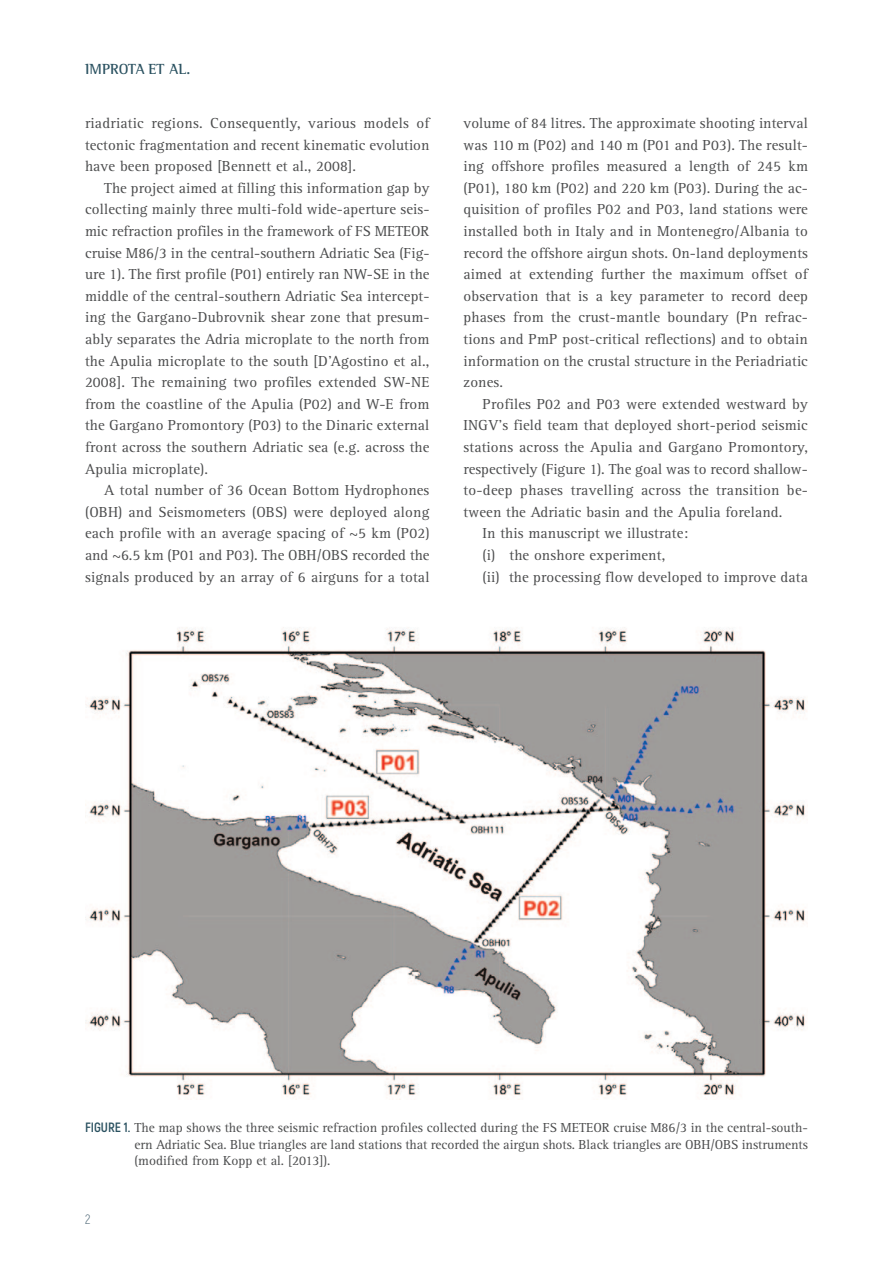
<style>
.page{position:relative;width:893px;height:1263px;background:#fff}
.page>*{position:absolute;margin:0;border:0;box-sizing:border-box;transform-origin:0 0}
.t1{font:15px/21.6px "Rotis Serif";letter-spacing:.01em;color:#4b4c4d;text-align:justify}
.t2{font:700 15px "Rotis Semi Serif";color:#2b5261}
.t3{font:13.5px/16.2px "Rotis Serif";letter-spacing:-.005em;color:#4b4c4d;text-align:justify}
.t4{font:300 13.5px "Akrobat";color:#486271}
.s1{font-family:"Akrobat";font-weight:700;color:#2b5261}
</style>
<div class="page">
<img style="left:85px;top:627px;width:723px;height:471px">
<p class="t2" style="left:85px;top:64px;width:107px">IMPROTA ET AL.</p>
<p class="t1" style="left:85px;top:113px;width:346px">riadriatic regions. Consequently, various models of tectonic fragmentation and recent kinematic evolution have been proposed [Bennett et al., 2008].</p>
<p class="t1" style="left:85px;top:178px;width:346px;text-indent:19px">The project aimed at filling this information gap by collecting mainly three multi-fold wide-aperture seis&shy;mic refraction profiles in the framework of FS METEOR cruise M86/3 in the central-southern Adriatic Sea (Fig&shy;ure 1). The first profile (P01) entirely ran NW-SE in the middle of the central-southern Adriatic Sea intercept&shy;ing the Gargano-Dubrovnik shear zone that presum&shy;ably separates the Adria microplate to the north from the Apulia microplate to the south [D’Agostino et al., 2008]. The remaining two profiles extended SW-NE from the coastline of the Apulia (P02) and W-E from the Gargano Promontory (P03) to the Dinaric external front across the southern Adriatic sea (e.g. across the Apulia microplate).</p>
<p class="t1" style="left:85px;top:481px;width:346px;text-indent:19px">A total number of 36 Ocean Bottom Hydrophones (OBH) and Seismometers (OBS) were deployed along each profile with an average spacing of ~5 km (P02) and ~6.5 km (P01 and P03). The OBH/OBS recorded the signals produced by an array of 6 airguns for a total</p>
<p class="t1" style="left:463px;top:113px;width:346px">volume of 84 litres. The approximate shooting interval was 110 m (P02) and 140 m (P01 and P03). The result&shy;ing offshore profiles measured a length of 245 km (P01), 180 km (P02) and 220 km (P03). During the ac&shy;quisition of profiles P02 and P03, land stations were installed both in Italy and in Montenegro/Albania to record the offshore airgun shots. On-land deployments aimed at extending further the maximum offset of observation that is a key parameter to record deep phases from the crust-mantle boundary (Pn refrac&shy;tions and PmP post-critical reflections) and to obtain information on the crustal structure in the Periadriatic zones.</p>
<p class="t1" style="left:463px;top:394px;width:346px;text-indent:19px">Profiles P02 and P03 were extended westward by INGV’s field team that deployed short-period seismic stations across the Apulia and Gargano Promontory, respectively (Figure 1). The goal was to record shallow&shy;to-deep phases travelling across the transition be&shy;tween the Adriatic basin and the Apulia foreland.</p>
<p class="t1" style="left:483px;top:524px;width:207px">In this manuscript we illustrate:</p>
<p class="t1" style="left:483px;top:545px;width:184px">(i) the onshore experiment,</p>
<p class="t1" style="left:483px;top:567px;width:327px">(ii) the processing flow developed to improve data</p>
<p class="t3" style="left:135px;top:1121px;width:675px;text-indent:-50px"><span class="s1">FIGURE 1.</span> The map shows the three seismic refraction profiles collected during the FS METEOR cruise M86/3 in the central-south&shy;ern Adriatic Sea. Blue triangles are land stations that recorded the airgun shots. Black triangles are OBH/OBS instruments (modified from Kopp et al. [2013]).</p>
<p class="t4" style="left:85px;top:1213px;width:7px">2</p>
</div>
